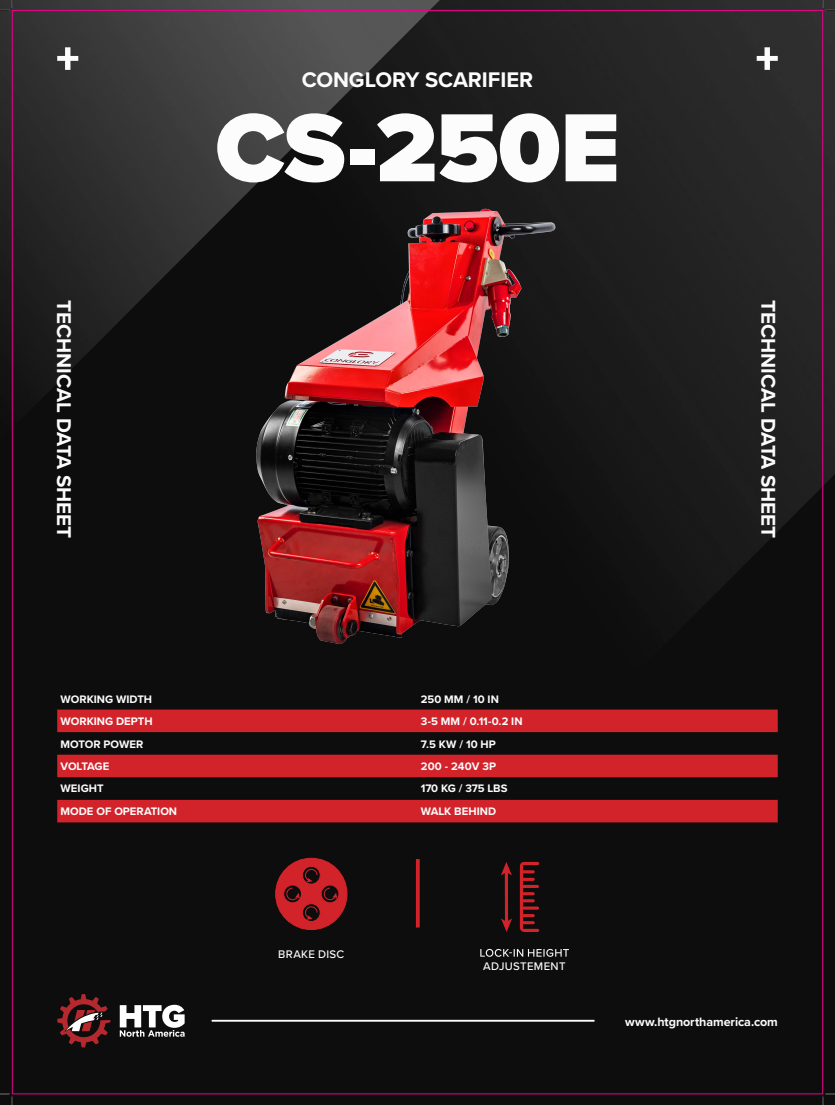
<style>
.page{position:relative;width:835px;height:1105px;background:#fff}
.page>*{position:absolute;margin:0;border:0;box-sizing:border-box;transform-origin:0 0}
.t1{font:900 100.25px "Proxima Nova";letter-spacing:-.01em;color:#fcfcfc}
.t2{font:700 21.94px "Proxima Nova";letter-spacing:-.005em;color:#fcfcfc}
.t3{font:700 20.62px "Proxima Nova";letter-spacing:-.005em;color:#fcfcfc}
.t4{font:700 12.56px "Proxima Nova";letter-spacing:-.005em;color:#fcfcfc}
.t5{font:500 11.38px "Proxima Nova";letter-spacing:.03em;color:#fcfcfc}
.t6{font:700 11.25px "Proxima Nova";color:#fcfcfc}
.t7{font:700 11.25px "Proxima Nova";letter-spacing:-.025em;color:#fcfcfc}
</style>
<div class="page">
<img style="left:1px;top:0;width:832px;height:1104px">
<svg style="left:57px;top:47px;width:21px;height:23px"></svg>
<svg style="left:756px;top:47px;width:21px;height:23px"></svg>
<svg style="left:57px;top:994px;width:53px;height:53px;background:#582629"></svg>
<svg style="left:120px;top:1004px;width:64px;height:32px"></svg>
<hr style="left:212px;top:1019px;width:382px;height:2px;background:#fcfcfc">
<svg style="left:57px;top:709px;width:720px;height:113px;background:#811a1e"></svg>
<svg style="left:0;top:0;width:13px;height:11px"></svg>
<svg style="left:0;top:1093px;width:13px;height:11px"></svg>
<svg style="left:822px;top:0;width:12px;height:11px"></svg>
<svg style="left:822px;top:1093px;width:12px;height:11px"></svg>
<hr style="left:416px;top:859px;width:3px;height:68px;background:#d2232a">
<svg style="left:480px;top:948px;width:88px;height:8px"></svg>
<img style="left:15px;top:151px;width:804px;height:536px">
<svg style="left:275px;top:857px;width:72px;height:73px;background:#8a1a1f"></svg>
<svg style="left:519px;top:861px;width:20px;height:70px"></svg>
<svg style="left:504px;top:875px;width:4px;height:43px"></svg>
<svg style="left:501px;top:918px;width:11px;height:13px"></svg>
<svg style="left:500px;top:861px;width:12px;height:14px"></svg>
<h3 class="t3" style="left:79px;top:300px;width:240px;rotate:90deg">TECHNICAL DATA SHEET</h3>
<h2 class="t2" style="left:302px;top:63px;width:233px">CONGLORY SCARIFIER</h2>
<h1 class="t1" style="left:215px;top:73px;width:406px">CS-250E</h1>
<h3 class="t3" style="left:783px;top:300px;width:240px;rotate:90deg">TECHNICAL DATA SHEET</h3>
<p class="t6" style="left:61px;top:690px;width:93px">WORKING WIDTH</p>
<p class="t6" style="left:421px;top:690px;width:79px">250 MM / 10 IN</p>
<p class="t6" style="left:61px;top:713px;width:93px">WORKING DEPTH</p>
<p class="t6" style="left:421px;top:713px;width:103px">3-5 MM / 0.11-0.2 IN</p>
<p class="t6" style="left:61px;top:735px;width:84px">MOTOR POWER</p>
<p class="t6" style="left:421px;top:735px;width:76px">7.5 KW / 10 HP</p>
<p class="t7" style="left:61px;top:758px;width:50px">VOLTAGE</p>
<p class="t6" style="left:421px;top:758px;width:77px">200 - 240V 3P</p>
<p class="t6" style="left:61px;top:780px;width:44px">WEIGHT</p>
<p class="t6" style="left:421px;top:780px;width:88px">170 KG / 375 LBS</p>
<p class="t6" style="left:61px;top:802px;width:118px">MODE OF OPERATION</p>
<p class="t6" style="left:421px;top:802px;width:77px">WALK BEHIND</p>
<p class="t5" style="left:278px;top:946px;width:68px">BRAKE DISC</p>
<p class="t5" style="left:483px;top:957px;width:84px">ADJUSTEMENT</p>
<p class="t4" style="left:625px;top:1012px;width:154px">www.htgnorthamerica.com</p>
</div>
